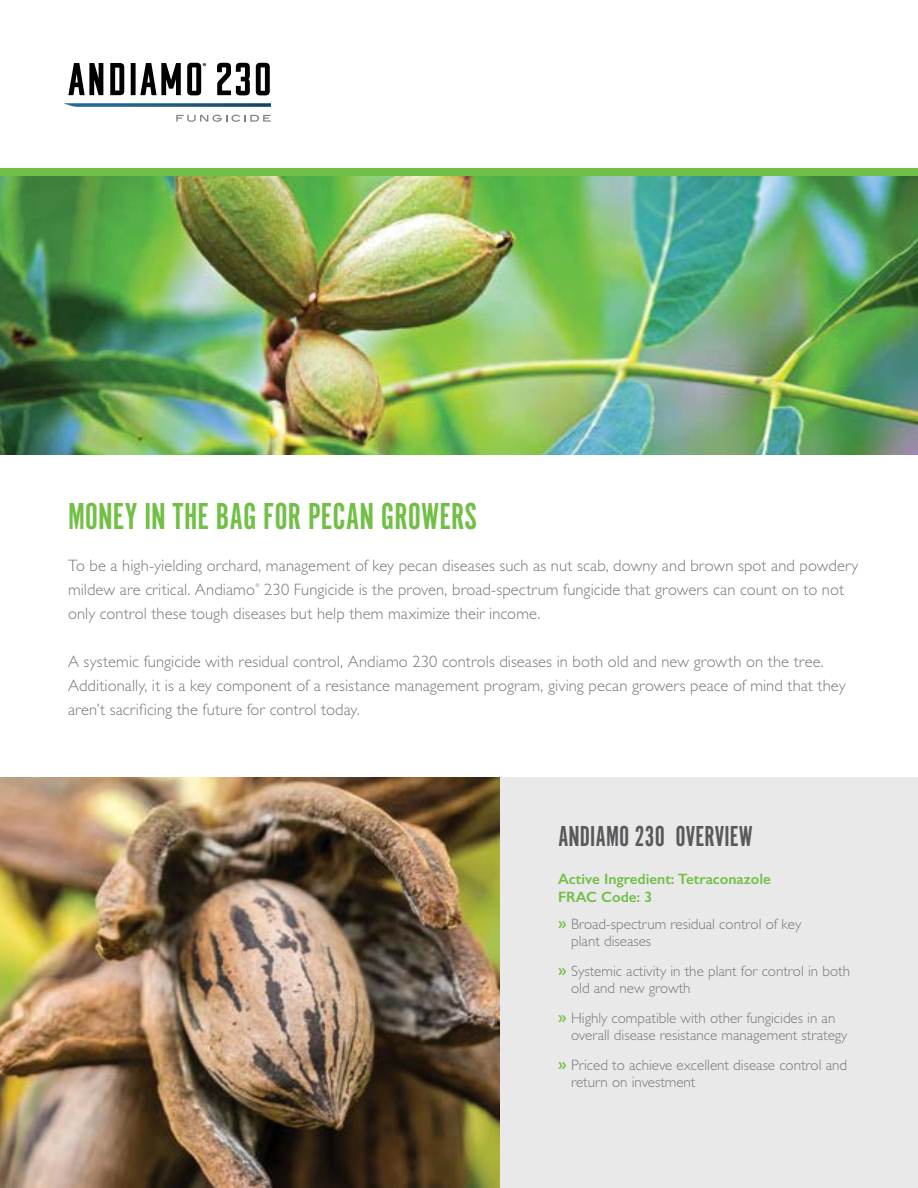
<style>
.page{position:relative;width:918px;height:1188px;background:#fff}
.page>*{position:absolute;margin:0;border:0;box-sizing:border-box;transform-origin:0 0}
.t1{font:39px "Alternate Got No 1 D";color:#72bf46}
.t2{font:30px "Alternate Got No 1 D";color:#58595b}
.t3{font:300 16.5px/24px "Gill Sans";letter-spacing:.005em;color:#77787b}
.t4{font:300 15px/16.5px "Gill Sans";color:#77787b}
.t5{font:600 15px/18px "Gill Sans";color:#72bf46}
.t6{font:300 5.25px "Gill Sans";color:#77787b}
.s1{font-weight:600;color:#72bf46}
</style>
<div class="page">
<img style="left:0;top:175px;width:918px;height:279px">
<div style="left:500px;top:778px;width:418px;height:410px;background:#e9e9ea"></div>
<div style="left:0;top:168px;width:918px;height:7px;background:#72bf46"></div>
<svg style="left:176px;top:115px;width:95px;height:7px"></svg>
<svg style="left:68px;top:63px;width:35px;height:32px"></svg>
<svg style="left:110px;top:63px;width:14px;height:32px"></svg>
<div style="left:131px;top:63px;width:5px;height:32px;background:#000"></div>
<svg style="left:140px;top:63px;width:41px;height:32px"></svg>
<svg style="left:217px;top:63px;width:33px;height:32px"></svg>
<svg style="left:256px;top:63px;width:14px;height:32px"></svg>
<svg style="left:64px;top:103px;width:207px;height:4px"></svg>
<svg style="left:187px;top:63px;width:19px;height:32px"></svg>
<img style="left:0;top:778px;width:500px;height:410px">
<h1 class="t1" style="left:68px;top:495px;width:411px">MONEY IN THE BAG FOR PECAN GROWERS</h1>
<p class="t3" style="left:68px;top:553px;width:792px">To be a high-yielding orchard, management of key pecan diseases such as nut scab, downy and brown spot and powdery mildew are critical. Andiamo</p>
<p class="t3" style="left:68px;top:577px;width:778px;text-indent:196px">230 Fungicide is the proven, broad-spectrum fungicide that growers can count on to not only control these tough diseases but help them maximize their income.</p>
<p class="t3" style="left:68px;top:649px;width:779px">A systemic fungicide with residual control, Andiamo 230 controls diseases in both old and new growth on the tree.<br>Additionally, it is a key component of a resistance management program, giving pecan growers peace of mind that they aren’t sacrificing the future for control today.</p>
<p class="t6" style="left:255px;top:582px;width:6px">®</p>
<h2 class="t2" style="left:558px;top:821px;width:196px">ANDIAMO 230 OVERVIEW</h2>
<p class="t5" style="left:558px;top:870px;width:214px">Active Ingredient: Tetraconazole<br>FRAC Code: 3</p>
<p class="t4" style="left:571px;top:916px;width:232px;text-indent:-13px"><span class="s1">»</span> Broad-spectrum residual control of key plant diseases</p>
<p class="t4" style="left:571px;top:963px;width:280px;text-indent:-13px"><span class="s1">»</span> Systemic activity in the plant for control in both old and new growth</p>
<p class="t4" style="left:571px;top:1010px;width:278px;text-indent:-13px"><span class="s1">»</span> Highly compatible with other fungicides in an overall disease resistance management strategy</p>
<p class="t4" style="left:571px;top:1057px;width:277px;text-indent:-13px"><span class="s1">»</span> Priced to achieve excellent disease control and return on investment</p>
</div>
